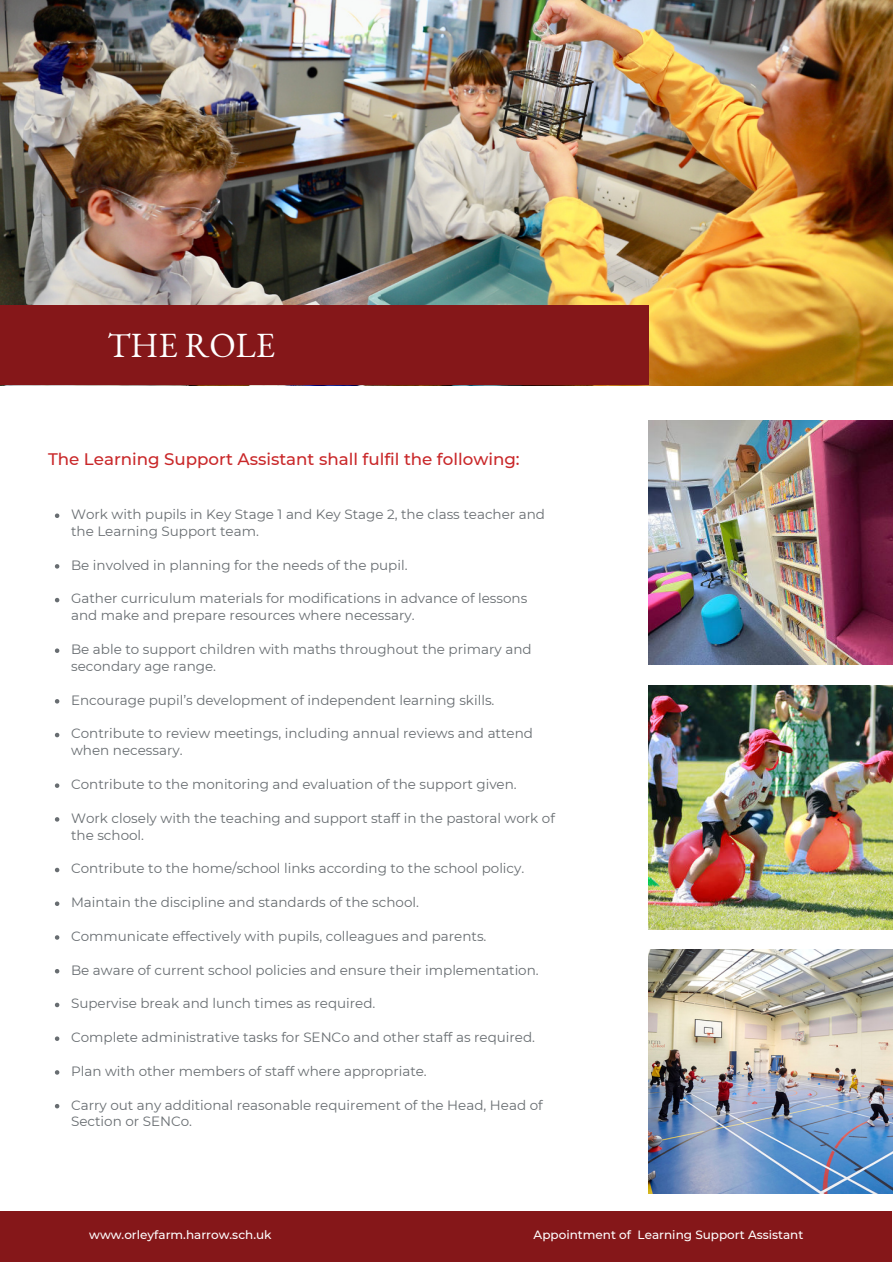
<style>
.page{position:relative;width:893px;height:1264px;background:#fff}
.page>*{position:absolute;margin:0;border:0;box-sizing:border-box;transform-origin:0 0}
.t1{font:34.5px "EB Garamond";color:#fff}
.t2{font:500 16.65px "Montserrat";color:#c92729}
.t3{font:13.5px/16.8px "Montserrat";color:#686d71}
.t4{font:500 12px "Montserrat";color:#fff}
</style>
<div class="page">
<div style="left:0;top:1211px;width:891px;height:50px;background:#851719"></div>
<img style="left:648px;top:421px;width:244px;height:243px">
<img style="left:648px;top:685px;width:244px;height:244px">
<img style="left:648px;top:949px;width:244px;height:244px">
<img style="left:0;top:0;width:892px;height:386px">
<div style="left:0;top:305px;width:648px;height:79px;background:#851719"></div>
<svg style="left:55px;top:513px;width:4px;height:5px"></svg>
<svg style="left:55px;top:564px;width:4px;height:4px"></svg>
<svg style="left:55px;top:598px;width:4px;height:4px"></svg>
<svg style="left:55px;top:648px;width:4px;height:5px"></svg>
<svg style="left:55px;top:699px;width:4px;height:4px"></svg>
<svg style="left:55px;top:732px;width:4px;height:5px"></svg>
<svg style="left:55px;top:783px;width:4px;height:5px"></svg>
<svg style="left:55px;top:817px;width:4px;height:4px"></svg>
<svg style="left:55px;top:867px;width:4px;height:5px"></svg>
<svg style="left:55px;top:901px;width:4px;height:5px"></svg>
<svg style="left:55px;top:935px;width:4px;height:4px"></svg>
<svg style="left:55px;top:969px;width:4px;height:4px"></svg>
<svg style="left:55px;top:1002px;width:4px;height:5px"></svg>
<svg style="left:55px;top:1036px;width:4px;height:4px"></svg>
<svg style="left:55px;top:1070px;width:4px;height:4px"></svg>
<svg style="left:55px;top:1104px;width:4px;height:4px"></svg>
<h1 class="t1" style="left:107px;top:323px;width:169px">THE ROLE</h1>
<p class="t2" style="left:48px;top:447px;width:473px">The Learning Support Assistant shall fulfil the following:</p>
<p class="t3" style="left:71px;top:505px;width:475px">Work with pupils in Key Stage 1 and Key Stage 2, the class teacher and the Learning Support team.</p>
<p class="t3" style="left:71px;top:556px;width:338px">Be involved in planning for the needs of the pupil.</p>
<p class="t3" style="left:71px;top:590px;width:457px">Gather curriculum materials for modifications in advance of lessons and make and prepare resources where necessary.</p>
<p class="t3" style="left:71px;top:640px;width:462px">Be able to support children with maths throughout the primary and secondary age range.</p>
<p class="t3" style="left:71px;top:691px;width:425px">Encourage pupil’s development of independent learning skills.</p>
<p class="t3" style="left:71px;top:724px;width:463px">Contribute to review meetings, including annual reviews and attend when necessary.</p>
<p class="t3" style="left:71px;top:775px;width:447px">Contribute to the monitoring and evaluation of the support given.</p>
<p class="t3" style="left:71px;top:809px;width:485px">Work closely with the teaching and support staff in the pastoral work of the school.</p>
<p class="t3" style="left:71px;top:859px;width:455px">Contribute to the home/school links according to the school policy.</p>
<p class="t3" style="left:71px;top:893px;width:349px">Maintain the discipline and standards of the school.</p>
<p class="t3" style="left:71px;top:927px;width:417px">Communicate effectively with pupils, colleagues and parents.</p>
<p class="t3" style="left:71px;top:960px;width:469px">Be aware of current school policies and ensure their implementation.</p>
<p class="t3" style="left:71px;top:994px;width:306px">Supervise break and lunch times as required.</p>
<p class="t3" style="left:71px;top:1028px;width:465px">Complete administrative tasks for SENCo and other staff as required.</p>
<p class="t3" style="left:71px;top:1062px;width:357px">Plan with other members of staff where appropriate.</p>
<p class="t3" style="left:71px;top:1095px;width:473px">Carry out any additional reasonable requirement of the Head, Head of<br>Section or SENCo.</p>
<p class="t4" style="left:89px;top:1226px;width:184px">www.orleyfarm.harrow.sch.uk</p>
<p class="t4" style="left:533px;top:1226px;width:271px">Appointment of Learning Support Assistant</p>
</div>
